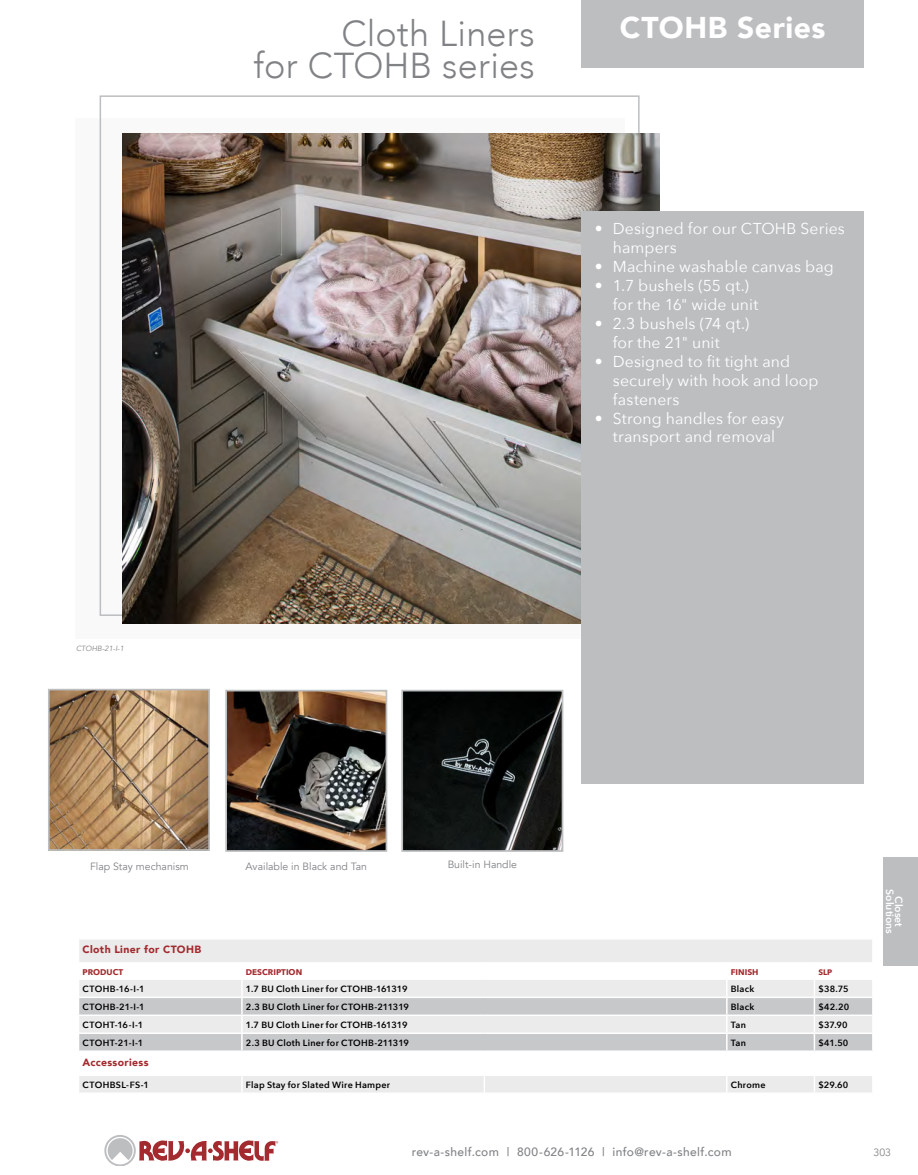
<style>
.page{position:relative;width:918px;height:1175px;background:#fff}
.page>*{position:absolute;margin:0;border:0;box-sizing:border-box;transform-origin:0 0}
.Page_Header{font:300 36px "Avenir";letter-spacing:.005em;color:#808285}
.Series_Name{font:900 30px "Avenir";letter-spacing:.02em;color:#fff}
.Bullets{font:15.75px/18.9px "Avenir Next";letter-spacing:.005em;color:#fff}
.t1{font:900 13.5px/13.5px "Avenir";letter-spacing:-.01em;color:#fff;text-align:center;scale:.83 1}
.t2{font:500 12px "Avenir";letter-spacing:.03em;color:#808285}
.t3{font:10.5px "Avenir";color:#808285}
.Chart_Heading{font:900 10.5px "Avenir";letter-spacing:.03em;color:#a32a2e}
.t4{font:600 10.5px/9px "Avenir Next";color:#fff;text-align:center}
.Table_copy{font:600 9px "Avenir Next";letter-spacing:.03em;color:#000}
.Chart_Part{font:600 9px "Avenir Next";letter-spacing:.04em;color:#000}
.Column_Header{font:700 8.25px "Avenir Next";color:#a32a2e}
.t5{font:700 7.95px "Avenir Next";color:#a32a2e}
.t6{font:italic 7.5px "Avenir";color:#808285}
</style>
<div class="page">
<svg style="left:104px;top:1135px;width:174px;height:30px"></svg>
<div style="left:883px;top:857px;width:35px;height:108px;background:#bcbec0"></div>
<div style="left:75px;top:118px;width:550px;height:520px;background:#f9f9f9"></div>
<img style="left:122px;top:133px;width:537px;height:490px">
<svg style="left:79px;top:940px;width:794px;height:152px"></svg>
<hr style="left:727px;top:996px;width:87px;height:2px;background:#fff">
<div style="left:581px;top:0;width:283px;height:68px;background:#bcbec0"></div>
<img style="left:228px;top:692px;width:156px;height:156px">
<div style="left:225px;top:689px;width:162px;height:162px;border:2px solid #bcbec0"></div>
<img style="left:404px;top:692px;width:156px;height:156px">
<div style="left:401px;top:689px;width:162px;height:162px;border:2px solid #bcbec0"></div>
<div style="left:581px;top:211px;width:283px;height:572px;background:#bcbec0"></div>
<img style="left:51px;top:692px;width:156px;height:155px">
<div style="left:48px;top:689px;width:162px;height:161px;border:2px solid #bcbec0"></div>
<p class="t6" style="left:76px;top:644px;width:49px">CTOHB-21-I-1</p>
<p class="Page_Header" style="left:341px;top:12px;width:195px">Cloth Liners</p>
<p class="Series_Name" style="left:620px;top:2px;width:207px">CTOHB Series</p>
<p class="Page_Header" style="left:254px;top:44px;width:283px">for CTOHB series</p>
<p class="Bullets" style="left:613px;top:219px;width:233px;text-indent:-18px">• Designed for our CTOHB Series hampers</p>
<p class="Bullets" style="left:595px;top:257px;width:240px">• Machine washable canvas bag</p>
<p class="Bullets" style="left:595px;top:275px;width:155px">• 1.7 bushels (55 qt.)</p>
<p class="Bullets" style="left:613px;top:294px;width:147px">for the 16" wide unit</p>
<p class="Bullets" style="left:595px;top:313px;width:156px">• 2.3 bushels (74 qt.)</p>
<p class="Bullets" style="left:613px;top:332px;width:108px">for the 21" unit</p>
<p class="Bullets" style="left:613px;top:351px;width:207px;text-indent:-18px">• Designed to fit tight and securely with hook and loop fasteners</p>
<p class="Bullets" style="left:595px;top:408px;width:191px;text-align:center">• Strong handles for easy transport and removal</p>
<p class="t3" style="left:90px;top:859px;width:100px">Flap Stay mechanism</p>
<p class="t3" style="left:246px;top:860px;width:123px">Available in Black and Tan</p>
<p class="t3" style="left:448px;top:858px;width:71px">Built-in Handle</p>
<p class="Chart_Heading" style="left:83px;top:940px;width:120px">Cloth Liner for CTOHB</p>
<p class="Column_Header" style="left:83px;top:965px;width:42px">PRODUCT</p>
<p class="Column_Header" style="left:246px;top:965px;width:58px">DESCRIPTION</p>
<p class="Column_Header" style="left:731px;top:965px;width:29px">FINISH</p>
<p class="t5" style="left:818px;top:965px;width:16px">SLP</p>
<p class="Chart_Part" style="left:83px;top:981px;width:64px">CTOHB-16-I-1</p>
<p class="Table_copy" style="left:246px;top:981px;width:163px">1.7 BU Cloth Liner for CTOHB-161319</p>
<p class="Table_copy" style="left:731px;top:981px;width:25px">Black</p>
<p class="Table_copy" style="left:818px;top:981px;width:32px">$38.75</p>
<p class="Chart_Part" style="left:83px;top:999px;width:64px">CTOHB-21-I-1</p>
<p class="Table_copy" style="left:246px;top:999px;width:165px">2.3 BU Cloth Liner for CTOHB-211319</p>
<p class="Table_copy" style="left:731px;top:999px;width:25px">Black</p>
<p class="Table_copy" style="left:818px;top:999px;width:32px">$42.20</p>
<p class="Chart_Part" style="left:83px;top:1017px;width:62px">CTOHT-16-I-1</p>
<p class="Table_copy" style="left:246px;top:1017px;width:163px">1.7 BU Cloth Liner for CTOHB-161319</p>
<p class="Table_copy" style="left:731px;top:1017px;width:17px">Tan</p>
<p class="Table_copy" style="left:818px;top:1017px;width:31px">$37.90</p>
<p class="Chart_Part" style="left:83px;top:1035px;width:62px">CTOHT-21-I-1</p>
<p class="Table_copy" style="left:246px;top:1035px;width:165px">2.3 BU Cloth Liner for CTOHB-211319</p>
<p class="Table_copy" style="left:731px;top:1035px;width:17px">Tan</p>
<p class="Table_copy" style="left:818px;top:1035px;width:32px">$41.50</p>
<p class="Chart_Heading" style="left:83px;top:1053px;width:68px">Accessoriess</p>
<p class="Chart_Part" style="left:83px;top:1077px;width:68px">CTOHBSL-FS-1</p>
<p class="Table_copy" style="left:246px;top:1077px;width:146px">Flap Stay for Slated Wire Hamper</p>
<p class="Table_copy" style="left:731px;top:1077px;width:36px">Chrome</p>
<p class="Table_copy" style="left:818px;top:1077px;width:32px">$29.60</p>
<p class="t2" style="left:412px;top:1141px;width:321px">rev-a-shelf.com | 800-626-1126 | info@rev-a-shelf.com</p>
<p class="t1" style="left:876px;top:952px;width:93px;rotate:-90deg">CLOSET<br>ACCESSORIES</p>
<p class="t4" style="left:904px;top:889px;width:46px;rotate:90deg">Closet<br>Solutions</p>
<p class="t3" style="left:874px;top:1145px;width:19px">303</p>
</div>
